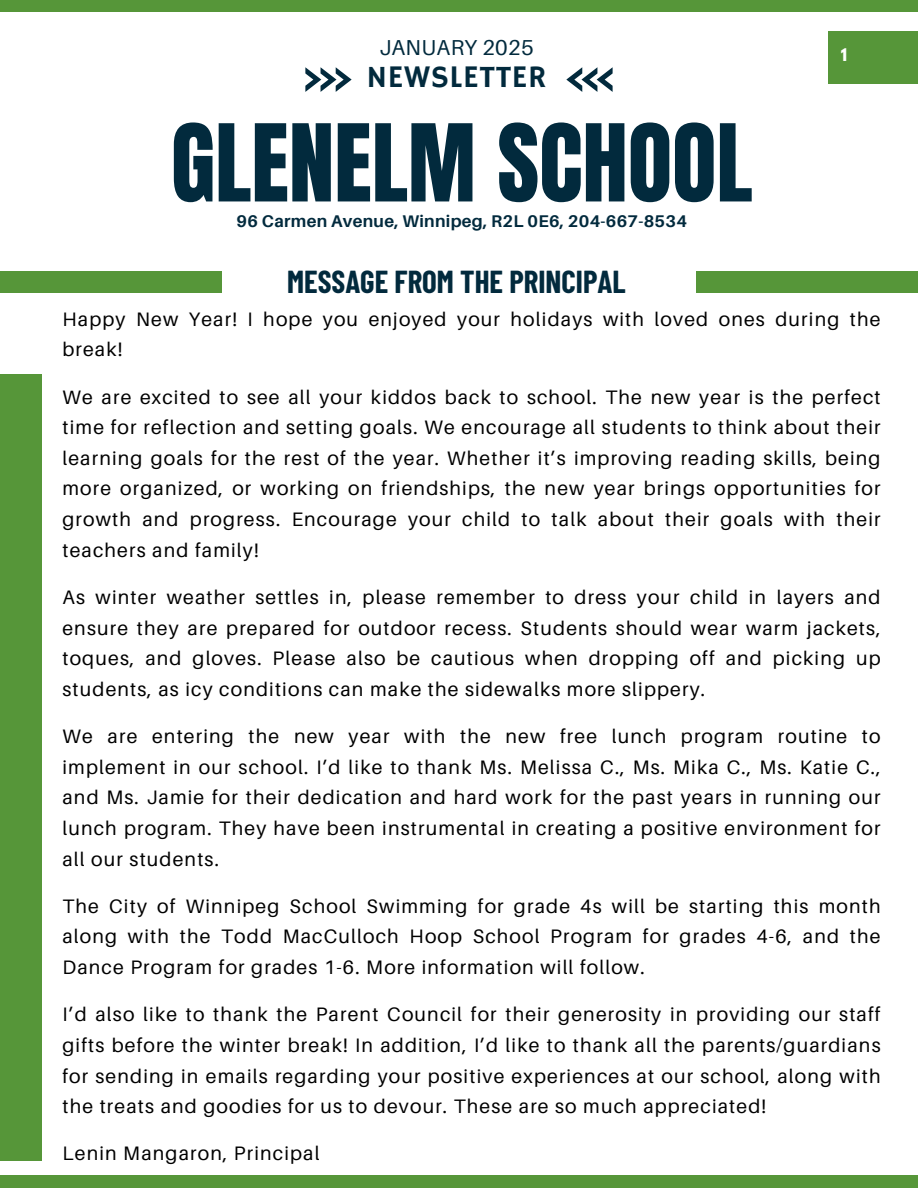
<style>
.page{position:relative;width:918px;height:1188px;background:#fff}
.page>*{position:absolute;margin:0;border:0;box-sizing:border-box;transform-origin:0 0}
.t1{font:91.05px "Anton";color:#022a3d}
.t2{font:31.35px "Hammersmith One";letter-spacing:.02em;color:#022a3d}
.t3{font:700 31.05px "Barlow Condensed";color:#022a3d}
.t4{font:21.6px "Aileron";letter-spacing:.015em;color:#022a3d}
.t5{font:19.5px/30.6px "Aileron";letter-spacing:.06em;color:#000;text-align:justify}
.t6{font:700 16.95px "Aileron";letter-spacing:.015em;color:#022a3d}
.t7{font:700 15.45px "League Spartan";color:#fff}
</style>
<div class="page">
<div style="left:0;top:374px;width:42px;height:786px;background:#569639"></div>
<div style="left:0;top:271px;width:222px;height:22px;background:#569639"></div>
<div style="left:696px;top:271px;width:222px;height:22px;background:#569639"></div>
<svg style="left:305px;top:67px;width:46px;height:25px"></svg>
<svg style="left:567px;top:67px;width:45px;height:25px"></svg>
<div style="left:0;top:0;width:918px;height:12px;background:#569639"></div>
<div style="left:0;top:1175px;width:918px;height:13px;background:#569639"></div>
<div style="left:828px;top:32px;width:90px;height:52px;background:#569639"></div>
<h1 class="t4" style="left:379px;top:34px;width:156px">JANUARY 2025</h1>
<h4 class="t2" style="left:367px;top:59px;width:181px">NEWSLETTER</h4>
<p class="t1" style="left:171px;top:98px;width:583px">GLENELM SCHOOL</p>
<p class="t6" style="left:237px;top:210px;width:452px">96 Carmen Avenue, Winnipeg, R2L 0E6, 204-667-8534</p>
<p class="t3" style="left:287px;top:262px;width:340px">MESSAGE FROM THE PRINCIPAL</p>
<h3 class="t7" style="left:841px;top:47px;width:8px">1</h3>
<p class="t5" style="left:62px;top:303px;width:820px">Happy New Year! I hope you enjoyed your holidays with loved ones during the break!</p>
<h2 class="t5" style="left:62px;top:381px;width:820px">We are excited to see all your kiddos back to school. The new year is the perfect time for reflection and setting goals. We encourage all students to think about their learning goals for the rest of the year. Whether it’s improving reading skills, being more organized, or working on friendships, the new year brings opportunities for growth and progress. Encourage your child to talk about their goals with their teachers and family!</h2>
<h5 class="t5" style="left:62px;top:581px;width:820px">As winter weather settles in, please remember to dress your child in layers and ensure they are prepared for outdoor recess. Students should wear warm jackets, toques, and gloves. Please also be cautious when dropping off and picking up students, as icy conditions can make the sidewalks more slippery.</h5>
<h5 class="t5" style="left:62px;top:721px;width:820px">We are entering the new year with the new free lunch program routine to implement in our school. I’d like to thank Ms. Melissa C., Ms. Mika C., Ms. Katie C., and Ms. Jamie for their dedication and hard work for the past years in running our lunch program. They have been instrumental in creating a positive environment for all our students.</h5>
<h5 class="t5" style="left:62px;top:890px;width:820px">The City of Winnipeg School Swimming for grade 4s will be starting this month along with the Todd MacCulloch Hoop School Program for grades 4-6, and the Dance Program for grades 1-6. More information will follow.</h5>
<h5 class="t5" style="left:62px;top:999px;width:820px">I’d also like to thank the Parent Council for their generosity in providing our staff gifts before the winter break! In addition, I’d like to thank all the parents/guardians for sending in emails regarding your positive experiences at our school, along with the treats and goodies for us to devour. These are so much appreciated!</h5>
<h5 class="t5" style="left:62px;top:1138px;width:259px">Lenin Mangaron, Principal</h5>
</div>
